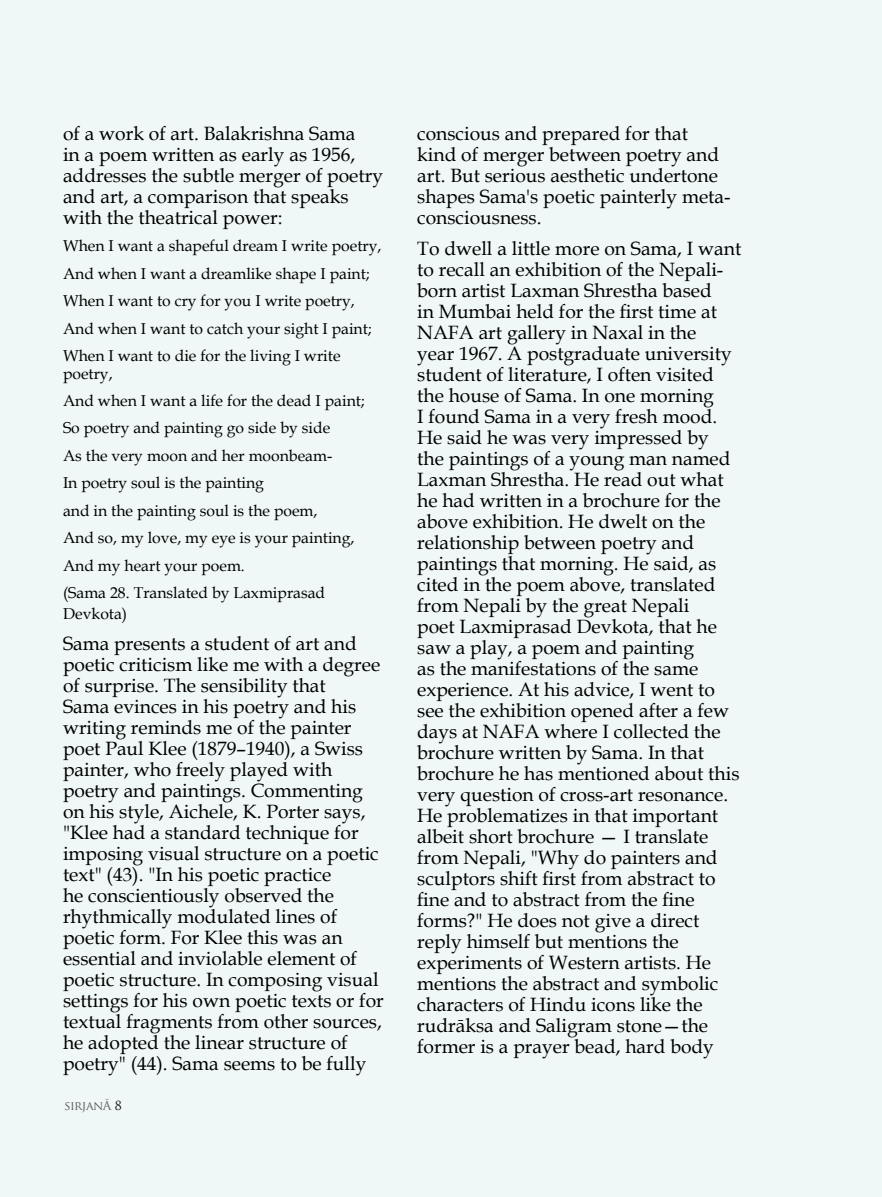
<style>
.page{position:relative;width:882px;height:1197px;background:#eff8f6}
.page>*{position:absolute;margin:0;border:0;box-sizing:border-box;transform-origin:0 0}
.t1{font:19.25px/21px "Book Antiqua";color:#000}
.t2{font:15.75px/27.5px "Book Antiqua";color:#000}
.t3{font:12.25px "Trajan Pro";letter-spacing:-.04em;color:#58595b}
.s1{color:#000}
</style>
<div class="page">
<p class="t1" style="left:63px;top:123px;width:322px">of a work of art. Balakrishna Sama<br>in a poem written as early as 1956, addresses the subtle merger of poetry and art, a comparison that speaks with the theatrical power:</p>
<p class="t2" style="left:63px;top:232px;width:320px">When I want a shapeful dream I write poetry, And when I want a dreamlike shape I paint; When I want to cry for you I write poetry, And when I want to catch your sight I paint; When I want to die for the living I write</p>
<p class="t2" style="left:63px;top:359px;width:303px">poetry,<br>And when I want a life for the dead I paint;<br>So poetry and painting go side by side<br>As the very moon and her moonbeam-<br>In poetry soul is the painting<br>and in the painting soul is the poem,<br>And so, my love, my eye is your painting,<br>And my heart your poem.<br>(Sama 28. Translated by Laxmiprasad</p>
<p class="t2" style="left:63px;top:600px;width:66px">Devkota)</p>
<p class="t1" style="left:63px;top:632px;width:322px">Sama presents a student of art and poetic criticism like me with a degree of surprise. The sensibility that<br>Sama evinces in his poetry and his writing reminds me of the painter poet Paul Klee (1879–1940), a Swiss painter, who freely played with poetry and paintings. Commenting on his style, Aichele, K. Porter says, "Klee had a standard technique for imposing visual structure on a poetic text" (43). "In his poetic practice<br>he conscientiously observed the rhythmically modulated lines of poetic form. For Klee this was an essential and inviolable element of poetic structure. In composing visual settings for his own poetic texts or for textual fragments from other sources, he adopted the linear structure of poetry" (44). Sama seems to be fully</p>
<p class="t3" style="left:65px;top:1098px;width:59px">SIRJANĀ <span class="s1">8</span></p>
<p class="t1" style="left:417px;top:123px;width:315px">conscious and prepared for that kind of merger between poetry and art. But serious aesthetic undertone shapes Sama's poetic painterly meta&shy;consciousness.</p>
<p class="t1" style="left:417px;top:237px;width:326px">To dwell a little more on Sama, I want to recall an exhibition of the Nepali&shy;born artist Laxman Shrestha based<br>in Mumbai held for the first time at NAFA art gallery in Naxal in the<br>year 1967. A postgraduate university student of literature, I often visited the house of Sama. In one morning<br>I found Sama in a very fresh mood.<br>He said he was very impressed by<br>the paintings of a young man named Laxman Shrestha. He read out what he had written in a brochure for the above exhibition. He dwelt on the relationship between poetry and paintings that morning. He said, as cited in the poem above, translated from Nepali by the great Nepali<br>poet Laxmiprasad Devkota, that he saw a play, a poem and painting<br>as the manifestations of the same experience. At his advice, I went to see the exhibition opened after a few days at NAFA where I collected the brochure written by Sama. In that brochure he has mentioned about this very question of cross-art resonance.<br>He problematizes in that important albeit short brochure — I translate from Nepali, "Why do painters and sculptors shift first from abstract to fine and to abstract from the fine forms?" He does not give a direct reply himself but mentions the experiments of Western artists. He mentions the abstract and symbolic characters of Hindu icons like the rudrāksa and Saligram stone—the former is a prayer bead, hard body</p>
</div>
